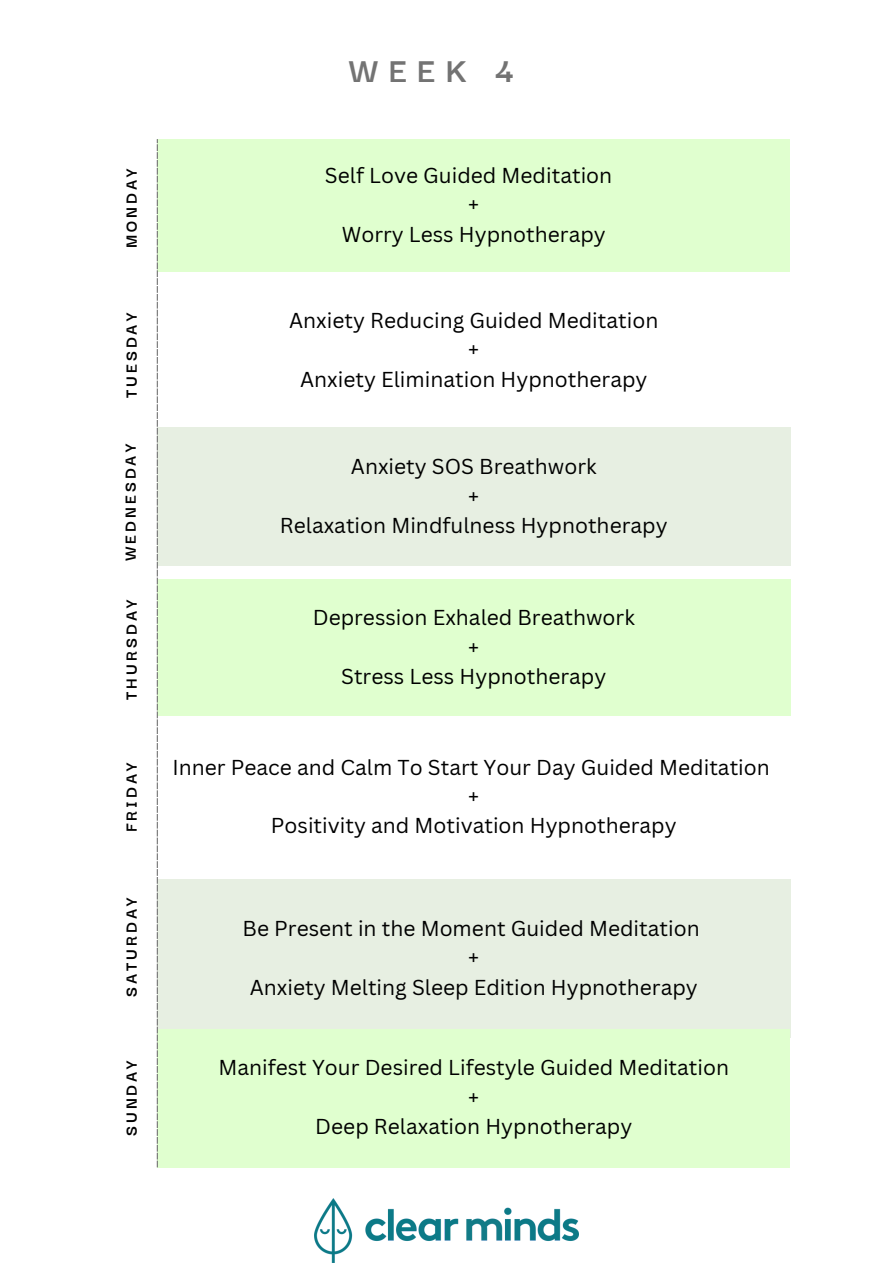
<style>
.page{position:relative;width:894px;height:1264px;background:#fff}
.page>*{position:absolute;margin:0;border:0;box-sizing:border-box;transform-origin:0 0}
.t1{font:700 36.9px "Darker Grotesque";color:#737373}
.t2{font:21px/29.2px "Canva Sans";color:#000;text-align:center}
.t3{font:700 18px "Darker Grotesque";letter-spacing:.165em;color:#000}
.t4{font:700 17.85px "Darker Grotesque";letter-spacing:.165em;color:#000}
</style>
<div class="page">
<div style="left:157px;top:139px;width:633px;height:132px;background:#e0ffcf"></div>
<div style="left:157px;top:427px;width:633px;height:138px;background:#e7efe2"></div>
<div style="left:157px;top:579px;width:633px;height:137px;background:#e0ffcf"></div>
<div style="left:157px;top:878px;width:633px;height:159px;background:#e7efe2"></div>
<div style="left:157px;top:1029px;width:633px;height:138px;background:#e0ffcf"></div>
<svg style="left:157px;top:139px;width:1px;height:1028px"></svg>
<img style="left:314px;top:1198px;width:265px;height:64px">
<h2 class="t3" style="left:118px;top:248px;width:81px;rotate:-90deg">MONDAY</h2>
<h2 class="t3" style="left:118px;top:398px;width:87px;rotate:-90deg">TUESDAY</h2>
<h2 class="t4" style="left:117px;top:561px;width:119px;rotate:-90deg">WEDNESDAY</h2>
<h2 class="t3" style="left:118px;top:700px;width:102px;rotate:-90deg">THURSDAY</h2>
<h2 class="t3" style="left:118px;top:832px;width:72px;rotate:-90deg">FRIDAY</h2>
<h2 class="t3" style="left:118px;top:997px;width:101px;rotate:-90deg">SATURDAY</h2>
<h2 class="t3" style="left:118px;top:1136px;width:78px;rotate:-90deg">SUNDAY</h2>
<p class="t1" style="left:348px;top:43px;width:167px">WEEK 4</p>
<h1 class="t2" style="left:325px;top:160px;width:289px">Self Love Guided Meditation +<br>Worry Less Hypnotherapy</h1>
<p class="t2" style="left:289px;top:305px;width:371px">Anxiety Reducing Guided Meditation +<br>Anxiety Elimination Hypnotherapy</p>
<p class="t2" style="left:280px;top:451px;width:389px">Anxiety SOS Breathwork<br>+<br>Relaxation Mindfulness Hypnotherapy</p>
<p class="t2" style="left:312px;top:602px;width:323px">Depression Exhaled Breathwork +<br>Stress Less Hypnotherapy</p>
<p class="t2" style="left:172px;top:752px;width:598px">Inner Peace and Calm To Start Your Day Guided Meditation +<br>Positivity and Motivation Hypnotherapy</p>
<p class="t2" style="left:242px;top:913px;width:458px">Be Present in the Moment Guided Meditation +<br>Anxiety Melting Sleep Edition Hypnotherapy</p>
<p class="t2" style="left:218px;top:1052px;width:512px">Manifest Your Desired Lifestyle Guided Meditation +<br>Deep Relaxation Hypnotherapy</p>
</div>
